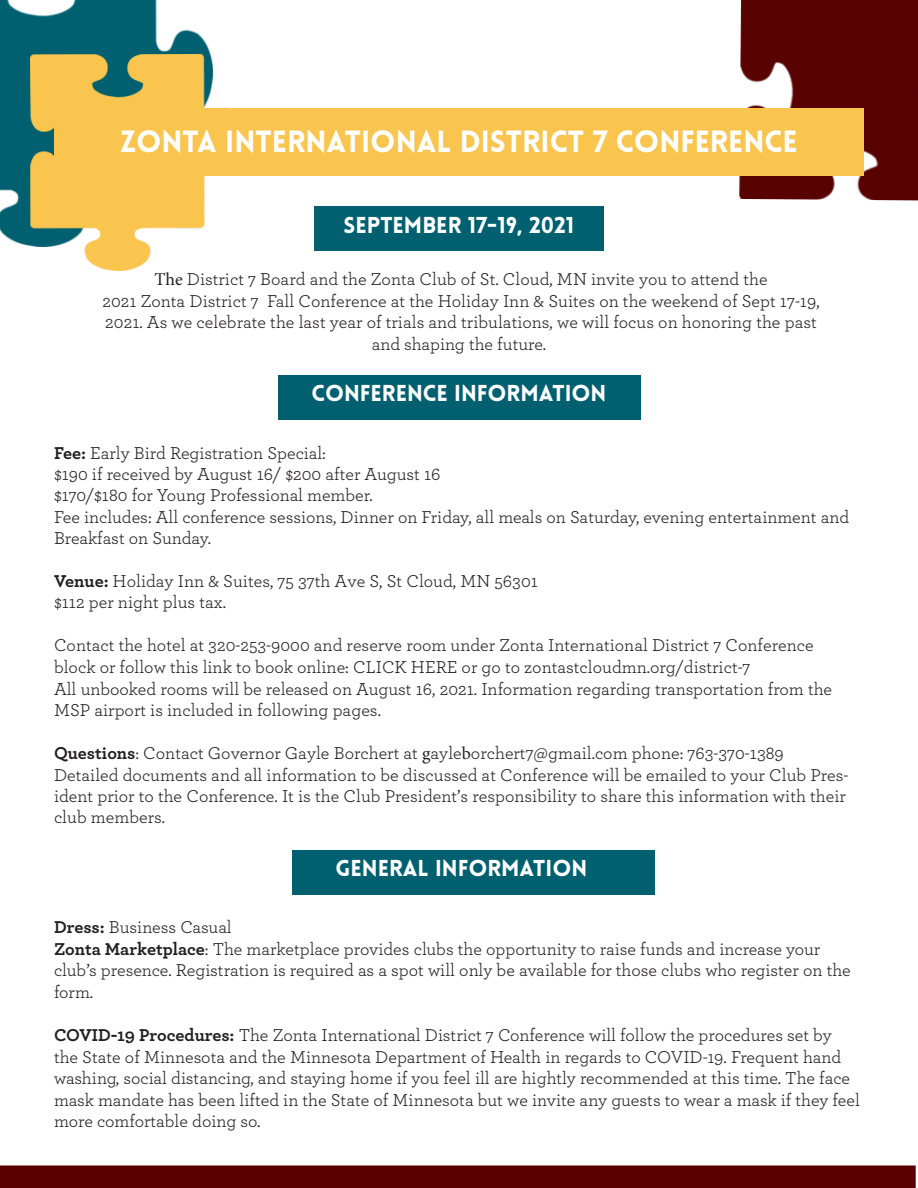
<style>
.page{position:relative;width:918px;height:1188px;background:#fff}
.page>*{position:absolute;margin:0;border:0;box-sizing:border-box;transform-origin:0 0}
.t1{font:900 30px "Lovelo";color:#fff}
.t2{font:900 22.5px "Lovelo";color:#fff}
.t3{font:18px/21.6px "Archer";color:#231f20}
.s1{font-family:"Minion Pro"}
.s2{font-weight:700}
</style>
<div class="page">
<div style="left:314px;top:207px;width:290px;height:44px;background:#00606f"></div>
<img style="left:0;top:0;width:211px;height:246px">
<img style="left:30px;top:54px;width:216px;height:216px">
<img style="left:739px;top:0;width:179px;height:201px">
<div style="left:54px;top:108px;width:810px;height:67px;background:#f9c54f"></div>
<div style="left:278px;top:375px;width:363px;height:45px;background:#00606f"></div>
<div style="left:292px;top:850px;width:362px;height:45px;background:#00606f"></div>
<div style="left:0;top:1166px;width:916px;height:22px;background:#5a0000"></div>
<p class="t1" style="left:120px;top:123px;width:679px">ZONTA INTERNATIONAL DISTRICT 7 CONFERENCE</p>
<p class="t2" style="left:344px;top:211px;width:232px">SEPTEMBER 17-19, 2021</p>
<p class="t3" style="left:102px;top:267px;width:719px;text-align:center"><span class="s1">The</span> District 7 Board and the Zonta Club of St. Cloud, MN invite you to attend the<br>2021 Zonta District 7 Fall Conference at the Holiday Inn &amp; Suites on the weekend of Sept 17-19, 2021. As we celebrate the last year of trials and tribulations, we will focus on honoring the past and shaping the future.</p>
<p class="t2" style="left:312px;top:379px;width:296px">CONFERENCE INFORMATION</p>
<p class="t3" style="left:54px;top:441px;width:797px"><span class="s2">Fee:</span> Early Bird Registration Special:<br>$190 if received by August 16/ $200 after August 16<br>$170/$180 for Young Professional member.<br>Fee includes: All conference sessions, Dinner on Friday, all meals on Saturday, evening entertainment and Breakfast on Sunday.</p>
<p class="t3" style="left:54px;top:570px;width:485px;line-height:20.9px"><span class="s2">Venue:</span> Holiday Inn &amp; Suites, 75 37th Ave S, St Cloud, MN 56301 $112 per night plus tax.</p>
<p class="t3" style="left:54px;top:634px;width:780px">Contact the hotel at 320-253-9000 and reserve room under Zonta International District 7 Conference block or follow this link to book online: CLICK HERE or go to zontastcloudmn.org/district-7<br>All unbooked rooms will be released on August 16, 2021. Information regarding transportation from the MSP airport is included in following pages.</p>
<p class="t3" style="left:54px;top:742px;width:796px"><span class="s2">Questions</span>: Contact Governor Gayle Borchert at <span class="s1">g</span>ayle<span class="s1">b</span>orchert7@gmail.com phone: 763-370-1389<br>Detailed documents and all information to be discussed at Conference will be emailed to your Club Pres&shy;ident prior to the Conference. It is the Club President’s responsibility to share this information with their club members.</p>
<p class="t2" style="left:335px;top:854px;width:253px">GENERAL INFORMATION</p>
<p class="t3" style="left:54px;top:915px;width:179px"><span class="s2">Dress:</span> Business Casual</p>
<p class="t3" style="left:54px;top:937px;width:798px"><span class="s2">Zonta Marketplace</span>: The marketplace provides clubs the opportunity to raise funds and increase your club’s presence. Registration is required as a spot will only be available for those clubs who register on the form.</p>
<p class="t3" style="left:54px;top:1023px;width:807px"><span class="s2">COVID-19 Procedures:</span> The Zonta International District 7 Conference will follow the procedures set by the State of Minnesota and the Minnesota Department of Health in regards to COVID-19. Frequent hand washing, social distancing, and staying home if you feel ill are hightly recommended at this time. The face mask mandate has been lifted in the State of Minnesota but we invite any guests to wear a mask if they feel more comfortable doing so.</p>
</div>
